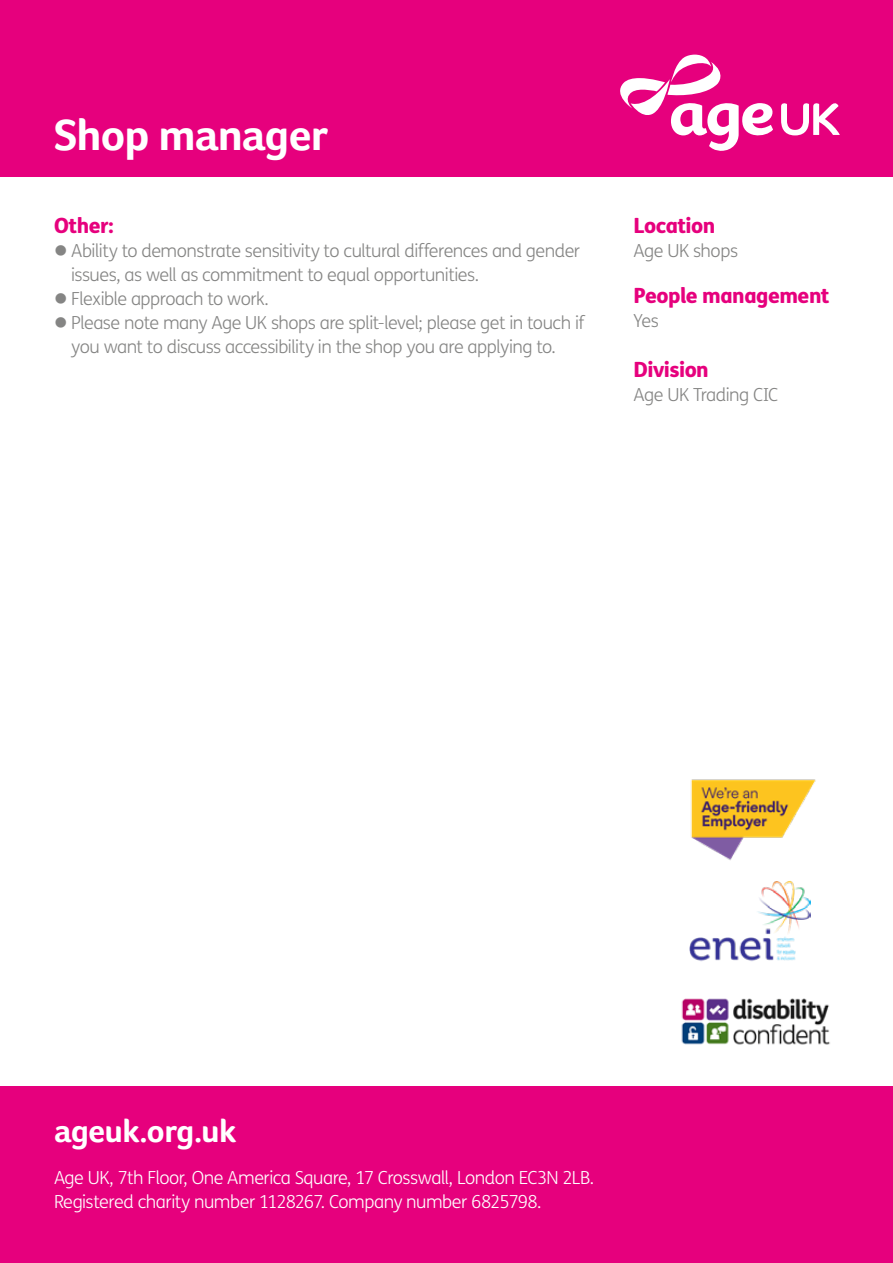
<style>
.page{position:relative;width:893px;height:1263px;background:#fff}
.page>*{position:absolute;margin:0;border:0;box-sizing:border-box;transform-origin:0 0}
.t1{font:700 45px "Foco Age UK";letter-spacing:-.025em;color:#fff}
.t2{font:700 33px "Foco Age UK";letter-spacing:-.02em;color:#fff}
.t3{font:800 21px "FS Me";letter-spacing:-.025em;color:#e6007d}
.t4{font:300 18px/24px "FS Me";letter-spacing:-.03em;color:#858584}
.t5{font:300 18px/24px "FS Me";letter-spacing:-.03em;color:#fff}
</style>
<div class="page">
<div style="left:0;top:0;width:893px;height:177px;background:#e6007d"></div>
<svg style="left:620px;top:54px;width:220px;height:97px"></svg>
<div style="left:0;top:1086px;width:893px;height:177px;background:#e6007d"></div>
<img style="left:681px;top:998px;width:149px;height:47px">
<img style="left:689px;top:881px;width:122px;height:81px">
<img style="left:691px;top:779px;width:125px;height:82px">
<h1 class="t1" style="left:54px;top:109px;width:275px">Shop manager</h1>
<p class="t3" style="left:54px;top:208px;width:61px">Other:</p>
<p class="t4" style="left:71px;top:238px;width:510px;text-indent:-17px">● Ability to demonstrate sensitivity to cultural differences and gender issues, as well as commitment to equal opportunities.</p>
<p class="t4" style="left:54px;top:286px;width:216px">● Flexible approach to work.</p>
<p class="t4" style="left:71px;top:310px;width:515px;text-indent:-17px">● Please note many Age UK shops are split-level; please get in touch if you want to discuss accessibility in the shop you are applying to.</p>
<p class="t3" style="left:634px;top:208px;width:83px">Location</p>
<p class="t4" style="left:634px;top:238px;width:106px">Age UK shops</p>
<p class="t3" style="left:634px;top:279px;width:198px">People management</p>
<p class="t4" style="left:634px;top:308px;width:27px">Yes</p>
<p class="t3" style="left:634px;top:352px;width:77px">Division</p>
<p class="t4" style="left:634px;top:382px;width:146px">Age UK Trading CIC</p>
<h2 class="t2" style="left:54px;top:1111px;width:184px">ageuk.org.uk</h2>
<p class="t5" style="left:54px;top:1165px;width:542px">Age UK, 7th Floor, One America Square, 17 Crosswall, London EC3N 2LB.<br>Registered charity number 1128267. Company number 6825798.</p>
</div>
